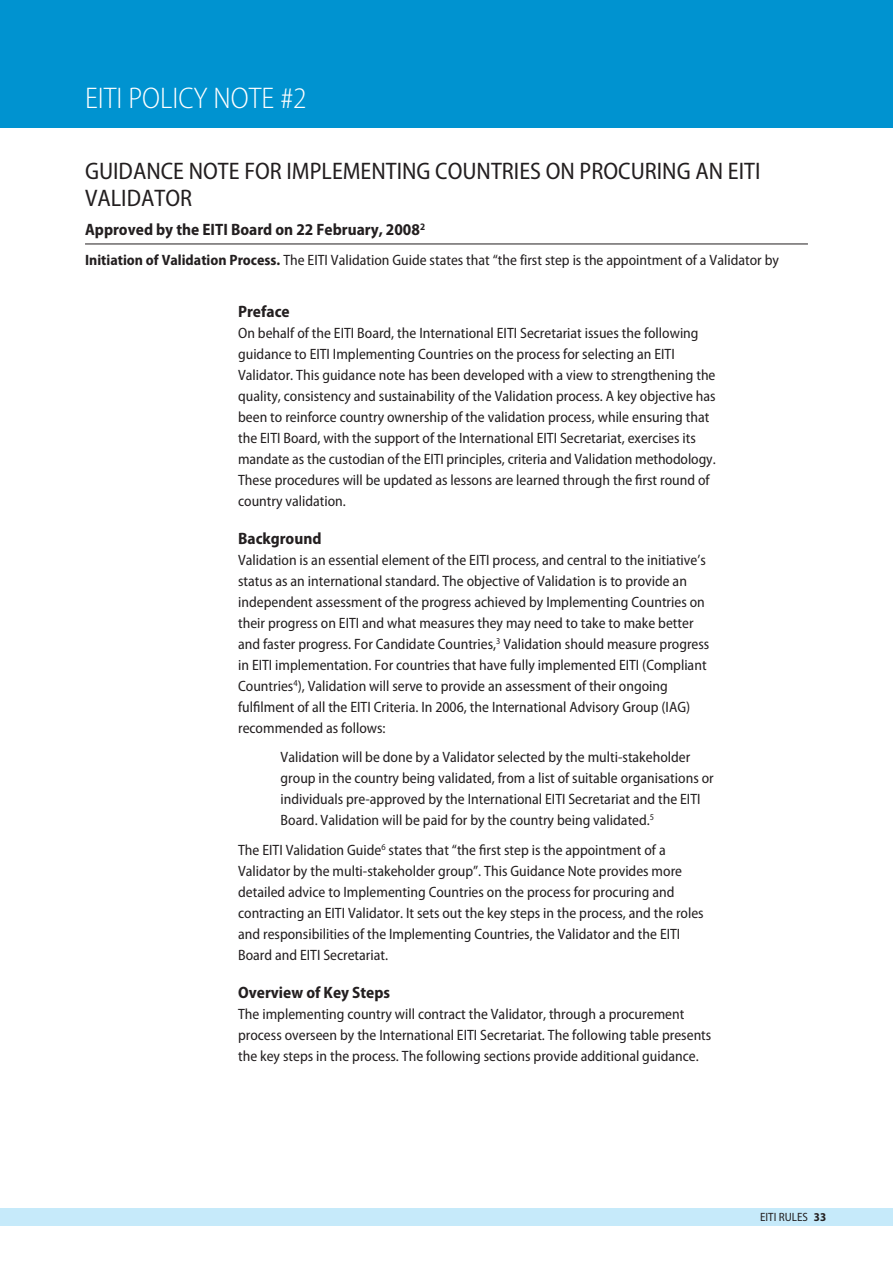
<style>
.page{position:relative;width:893px;height:1263px;background:#fff}
.page>*{position:absolute;margin:0;border:0;box-sizing:border-box;transform-origin:0 0}
.POLICY_1{font:300 semi-condensed 30px "Myriad Pro";color:#fff}
.POLICY_2{font:semi-condensed 24px/27px "Myriad Pro";color:#231f20}
.SUB_UNDERLINE{font:700 semi-condensed 16.5px "Myriad Pro";color:#231f20}
.SUB_1_NO_SPACE{font:700 semi-condensed 16.5px "Myriad Pro";color:#231f20}
.SUB_1{font:700 semi-condensed 16.5px "Myriad Pro";color:#231f20}
.BODY_1{font:semi-condensed 15px/21px "Myriad Pro";color:#231f20}
.t1{font:semi-condensed 12px "Myriad Pro";color:#231f20}
.BODY_1-2{font:700 semi-condensed 12px "Myriad Pro";color:#231f20}
.s1{font-weight:700}
</style>
<div class="page">
<div style="left:0;top:1208px;width:893px;height:18px;background:#c6eafa"></div>
<div style="left:0;top:0;width:893px;height:128px;background:#0093d0"></div>
<hr style="left:85px;top:244px;width:723px;height:1px;background:#231f20">
<p class="POLICY_1" style="left:85px;top:81px;width:223px">EITI POLICY NOTE #2</p>
<p class="POLICY_2" style="left:85px;top:158px;width:677px">GUIDANCE NOTE FOR IMPLEMENTING COUNTRIES ON PROCURING AN EITI<br>VALIDATOR</p>
<p class="SUB_UNDERLINE" style="left:85px;top:220px;width:342px">Approved by the EITI Board on 22 February, 2008<sup>2</sup></p>
<p class="BODY_1" style="left:85px;top:249px;width:695px"><span class="s1">Initiation of Validation Process.</span> The EITI Validation Guide states that “the first step is the appointment of a Validator by</p>
<p class="SUB_1" style="left:238px;top:302px;width:53px">Preface</p>
<p class="BODY_1" style="left:238px;top:323px;width:479px">On behalf of the EITI Board, the International EITI Secretariat issues the following guidance to EITI Implementing Countries on the process for selecting an EITI Validator. This guidance note has been developed with a view to strengthening the quality, consistency and sustainability of the Validation process. A key objective has been to reinforce country ownership of the validation process, while ensuring that the EITI Board, with the support of the International EITI Secretariat, exercises its mandate as the custodian of the EITI principles, criteria and Validation methodology.<br>These procedures will be updated as lessons are learned through the first round of country validation.</p>
<p class="SUB_1" style="left:238px;top:529px;width:85px">Background</p>
<p class="BODY_1" style="left:238px;top:550px;width:473px">Validation is an essential element of the EITI process, and central to the initiative’s status as an international standard. The objective of Validation is to provide an independent assessment of the progress achieved by Implementing Countries on their progress on EITI and what measures they may need to take to make better and faster progress. For Candidate Countries,<sup>3</sup> Validation should measure progress in EITI implementation. For countries that have fully implemented EITI (Compliant Countries<sup>4</sup>), Validation will serve to provide an assessment of their ongoing fulfilment of all the EITI Criteria. In 2006, the International Advisory Group (IAG) recommended as follows:</p>
<p class="BODY_1" style="left:281px;top:747px;width:435px">Validation will be done by a Validator selected by the multi-stakeholder group in the country being validated, from a list of suitable organisations or individuals pre-approved by the International EITI Secretariat and the EITI Board. Validation will be paid for by the country being validated.<sup>5</sup></p>
<p class="BODY_1" style="left:238px;top:840px;width:467px">The EITI Validation Guide<sup>6</sup> states that “the first step is the appointment of a Validator by the multi-stakeholder group”. This Guidance Note provides more detailed advice to Implementing Countries on the process for procuring and contracting an EITI Validator. It sets out the key steps in the process, and the roles and responsibilities of the Implementing Countries, the Validator and the EITI Board and EITI Secretariat.</p>
<p class="SUB_1_NO_SPACE" style="left:238px;top:983px;width:153px">Overview of Key Steps</p>
<p class="BODY_1" style="left:238px;top:1004px;width:475px">The implementing country will contract the Validator, through a procurement process overseen by the International EITI Secretariat. The following table presents the key steps in the process. The following sections provide additional guidance.</p>
<p class="t1" style="left:760px;top:1210px;width:49px">EITI RULES</p>
<p class="BODY_1-2" style="left:814px;top:1210px;width:14px">33</p>
</div>
